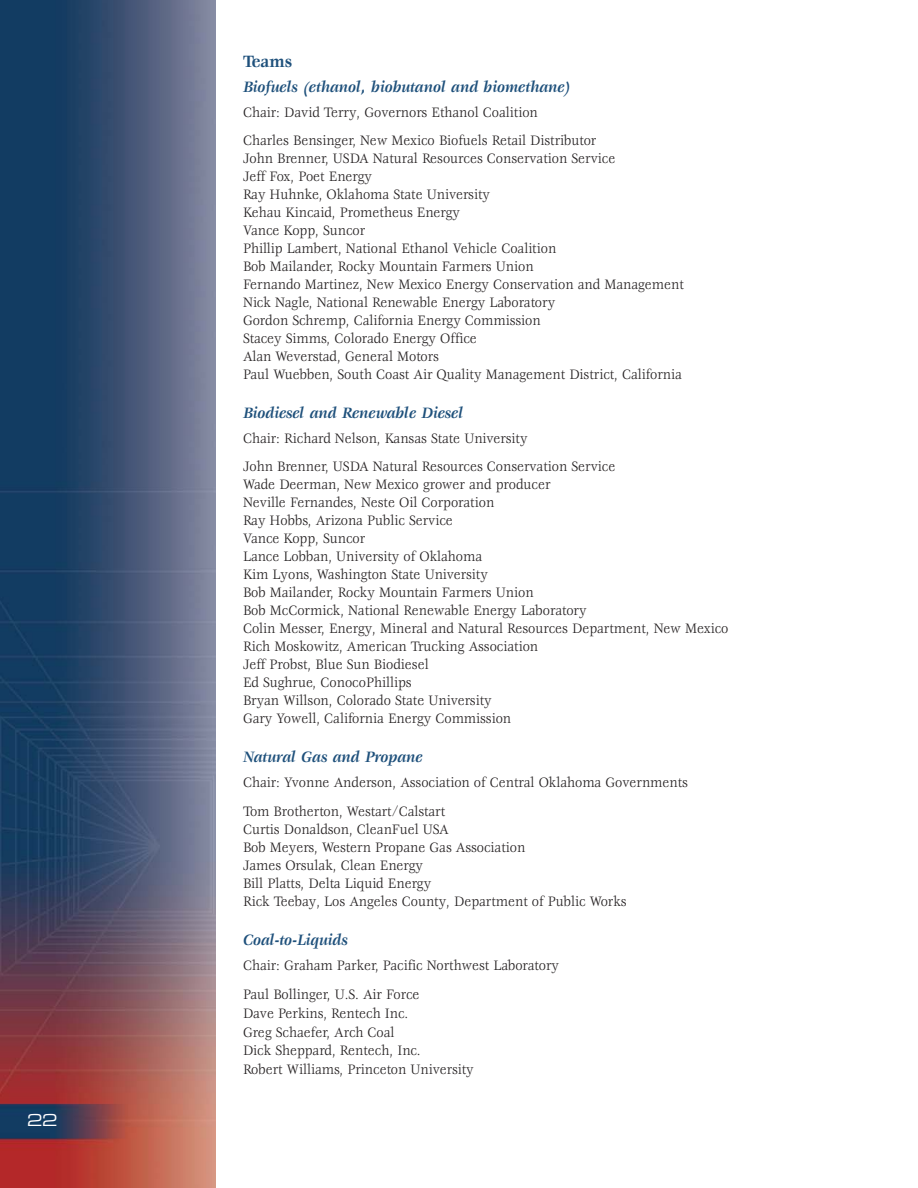
<style>
.page{position:relative;width:918px;height:1188px;background:#fff}
.page>*{position:absolute;margin:0;border:0;box-sizing:border-box;transform-origin:0 0}
.t1{font:700 18px "Veljovic";color:#1e507b;scale:.9 1}
.t2{font:18px "Eurostile Extended Roman DTC";color:#fff}
.t3{font:italic 700 16.5px "Veljovic";color:#1e507b;scale:.9 1}
.t4{font:15px/18px "Veljovic";color:#231f20;scale:.9 1}
</style>
<div class="page">
<img style="left:0;top:0;width:215px;height:1188px">
<p class="t2" style="left:27px;top:1113px;width:32px">22</p>
<p class="t1" style="left:243px;top:54px;width:56px">Teams</p>
<p class="t3" style="left:243px;top:80px;width:365px">Biofuels (ethanol, biobutanol and biomethane)</p>
<p class="t4" style="left:243px;top:99px;width:394px;line-height:28.5px">Chair: David Terry, Governors Ethanol Coalition<br>Charles Bensinger, New Mexico Biofuels Retail Distributor</p>
<p class="t4" style="left:243px;top:150px;width:491px">John Brenner, USDA Natural Resources Conservation Service<br>Jeff Fox, Poet Energy<br>Ray Huhnke, Oklahoma State University<br>Kehau Kincaid, Prometheus Energy<br>Vance Kopp, Suncor<br>Phillip Lambert, National Ethanol Vehicle Coalition<br>Bob Mailander, Rocky Mountain Farmers Union<br>Fernando Martinez, New Mexico Energy Conservation and Management Nick Nagle, National Renewable Energy Laboratory<br>Gordon Schremp, California Energy Commission<br>Stacey Simms, Colorado Energy Office<br>Alan Weverstad, General Motors<br>Paul Wuebben, South Coast Air Quality Management District, California</p>
<p class="t3" style="left:243px;top:406px;width:246px">Biodiesel and Renewable Diesel</p>
<p class="t4" style="left:243px;top:425px;width:415px;line-height:28.5px">Chair: Richard Nelson, Kansas State University<br>John Brenner, USDA Natural Resources Conservation Service</p>
<p class="t4" style="left:243px;top:477px;width:541px">Wade Deerman, New Mexico grower and producer<br>Neville Fernandes, Neste Oil Corporation<br>Ray Hobbs, Arizona Public Service<br>Vance Kopp, Suncor<br>Lance Lobban, University of Oklahoma<br>Kim Lyons, Washington State University<br>Bob Mailander, Rocky Mountain Farmers Union<br>Bob McCormick, National Renewable Energy Laboratory<br>Colin Messer, Energy, Mineral and Natural Resources Department, New Mexico Rich Moskowitz, American Trucking Association<br>Jeff Probst, Blue Sun Biodiesel<br>Ed Sughrue, ConocoPhillips<br>Bryan Willson, Colorado State University<br>Gary Yowell, California Energy Commission</p>
<p class="t3" style="left:243px;top:751px;width:201px">Natural Gas and Propane</p>
<p class="t4" style="left:243px;top:769px;width:496px;line-height:28.5px">Chair: Yvonne Anderson, Association of Central Oklahoma Governments<br>Tom Brotherton, Westart/Calstart</p>
<p class="t4" style="left:243px;top:821px;width:428px">Curtis Donaldson, CleanFuel USA<br>Bob Meyers, Western Propane Gas Association<br>James Orsulak, Clean Energy<br>Bill Platts, Delta Liquid Energy<br>Rick Teebay, Los Angeles County, Department of Public Works</p>
<p class="t3" style="left:243px;top:933px;width:118px">Coal-to-Liquids</p>
<p class="t4" style="left:243px;top:951px;width:353px;line-height:29.2px">Chair: Graham Parker, Pacific Northwest Laboratory<br>Paul Bollinger, U.S. Air Force</p>
<p class="t4" style="left:243px;top:1005px;width:258px;line-height:18.8px">Dave Perkins, Rentech Inc.<br>Greg Schaefer, Arch Coal<br>Dick Sheppard, Rentech, Inc.<br>Robert Williams, Princeton University</p>
</div>
